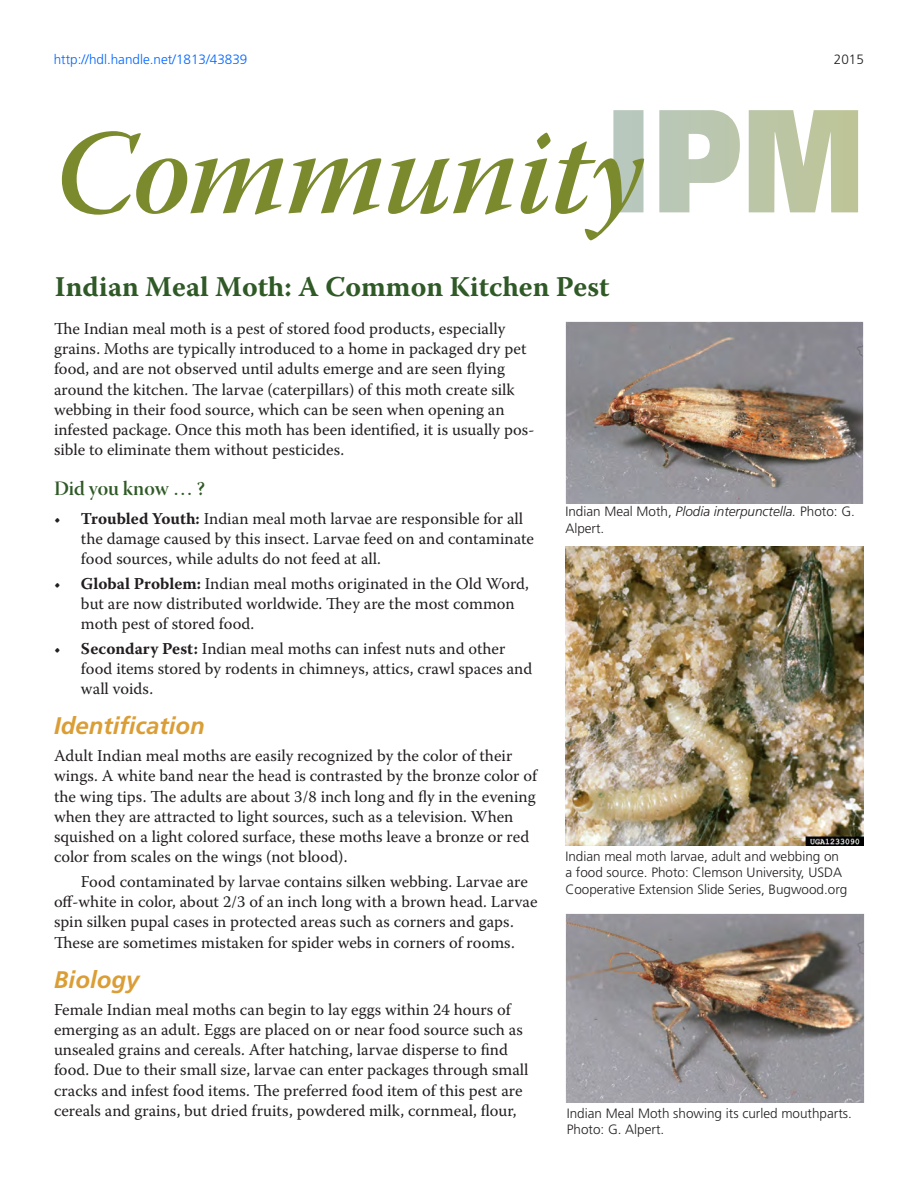
<style>
.page{position:relative;width:918px;height:1188px;background:#fff}
.page>*{position:absolute;margin:0;border:0;box-sizing:border-box;transform-origin:0 0}
.t1{font:120px "Warnock Pro Semibold It Subh";letter-spacing:-.005em;color:#7c8a2e}
.t2{font:700 28.5px "Warnock Pro";color:#2f5926}
.t3{font:italic 700 24px "Frutiger LT Std";color:#db9e36}
.t4{font:20.25px "Warnock Pro Semibold Disp";color:#2f5926}
.t5{font:16.5px/20.2px "Warnock Pro";color:#231f20}
.t6{font:300 13.5px/16.2px "Frutiger LT Std";color:#231f20}
.t7{font:300 13.5px "Frutiger LT Std";color:#06f}
.s1{font-family:"Palatino"}
.s2{font-weight:700}
.s3{font-style:italic}
</style>
<div class="page">
<img style="left:565px;top:322px;width:299px;height:181px">
<img style="left:565px;top:546px;width:299px;height:299px">
<img style="left:565px;top:913px;width:300px;height:189px">
<svg style="left:613px;top:110px;width:245px;height:102px"></svg>
<p class="t7" style="left:54px;top:52px;width:195px">http://hdl.handle.net/1813/43839</p>
<h1 class="t1" style="left:54px;top:101px;width:591px">Community</h1>
<h2 class="t2" style="left:55px;top:270px;width:556px">Indian Meal Moth: A Common Kitchen Pest</h2>
<p class="t6" style="left:834px;top:52px;width:32px">2015</p>
<p class="t5" style="left:54px;top:318px;width:482px">The Indian meal moth is a pest of stored food products, especially grains. Moths are typically introduced to a home in packaged dry pet food, and are not observed until adults emerge and are seen flying around the kitchen. The larvae (caterpillars) of this moth create silk webbing in their food source, which can be seen when opening an infested package. Once this moth has been identified, it is usually pos&shy;sible to eliminate them without pesticides.</p>
<p class="t4" style="left:54px;top:476px;width:153px">Did you know <span class="s1">…</span> ?</p>
<p class="t5" style="left:81px;top:508px;width:455px;text-indent:-27px">• <span class="s2">Troubled Youth:</span> Indian meal moth larvae are responsible for all the damage caused by this insect. Larvae feed on and contaminate food sources, while adults do not feed at all.</p>
<p class="t5" style="left:81px;top:573px;width:449px;text-indent:-27px">• <span class="s2">Global Problem:</span> Indian meal moths originated in the Old Word, but are now distributed worldwide. They are the most common moth pest of stored food.</p>
<p class="t5" style="left:81px;top:638px;width:453px;text-indent:-27px">• <span class="s2">Secondary Pest:</span> Indian meal moths can infest nuts and other food items stored by rodents in chimneys, attics, crawl spaces and wall voids.</p>
<h3 class="t3" style="left:54px;top:712px;width:152px">Identification</h3>
<p class="t5" style="left:54px;top:745px;width:484px">Adult Indian meal moths are easily recognized by the color of their wings. A white band near the head is contrasted by the bronze color of the wing tips. The adults are about 3/8 inch long and fly in the evening when they are attracted to light sources, such as a television. When squished on a light colored surface, these moths leave a bronze or red color from scales on the wings (not blood).</p>
<p class="t5" style="left:54px;top:871px;width:485px;text-indent:27px">Food contaminated by larvae contains silken webbing. Larvae are off-white in color, about 2/3 of an inch long with a brown head. Larvae spin silken pupal cases in protected areas such as corners and gaps.<br>These are sometimes mistaken for spider webs in corners of rooms.</p>
<h3 class="t3" style="left:54px;top:965px;width:87px">Biology</h3>
<p class="t5" style="left:54px;top:999px;width:476px">Female Indian meal moths can begin to lay eggs within 24 hours of emerging as an adult. Eggs are placed on or near food source such as unsealed grains and cereals. After hatching, larvae disperse to find food. Due to their small size, larvae can enter packages through small cracks and infest food items. The preferred food item of this pest are cereals and grains, but dried fruits, powdered milk, cornmeal, flour,</p>
<p class="t6" style="left:565px;top:504px;width:291px">Indian Meal Moth, <span class="s3">Plodia interpunctella.</span> Photo: G.<br>Alpert.</p>
<p class="t6" style="left:565px;top:849px;width:284px">Indian meal moth larvae, adult and webbing on a food source. Photo: Clemson University, USDA<br>Cooperative Extension Slide Series, Bugwood.org</p>
<p class="t6" style="left:567px;top:1105px;width:287px">Indian Meal Moth showing its curled mouthparts.<br>Photo: G. Alpert.</p>
</div>
